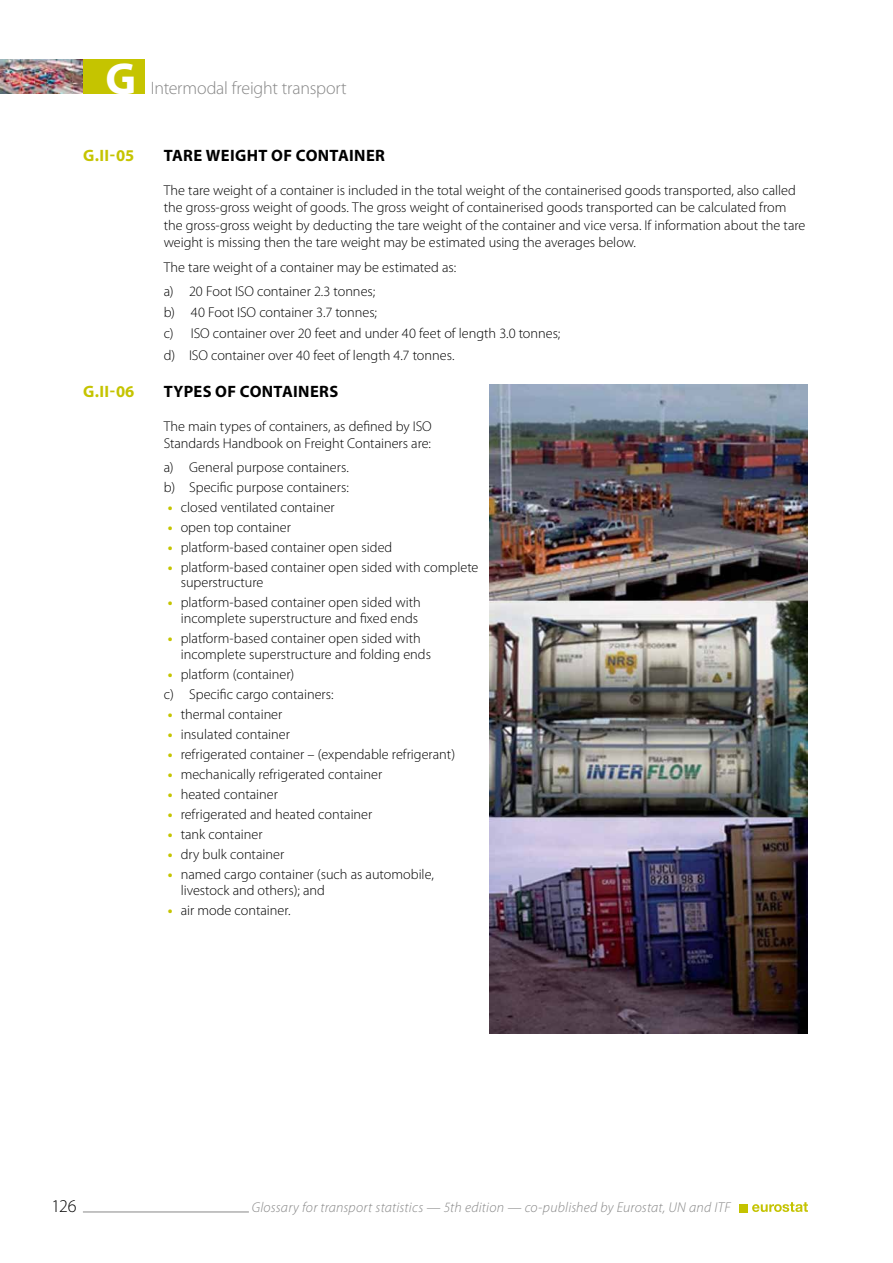
<style>
.page{position:relative;width:893px;height:1263px;background:#fff}
.page>*{position:absolute;margin:0;border:0;box-sizing:border-box;transform-origin:0 0}
.t1{font:700 45px "Myriad Pro";color:#fff}
.t2{font:300 18px "Myriad Pro";letter-spacing:-.015em;color:#878787}
.t3{font:300 18px "Myriad Pro";color:#000}
.t4{font:700 16.5px "Myriad Pro";letter-spacing:.02em;color:#000}
.t5{font:700 16.5px "Myriad Pro";letter-spacing:.015em;color:#c5c400}
.t6{font:300 14.25px/17.1px "Myriad Pro";color:#000}
.t7{font:italic 300 14.25px "Myriad Pro";letter-spacing:.015em;color:#878787}
.s1{font-weight:700;color:#c5c400}
</style>
<div class="page">
<div style="left:83px;top:60px;width:62px;height:34px;background:#c5c400"></div>
<img style="left:0;top:60px;width:83px;height:34px">
<hr style="left:83px;top:1211px;width:166px;height:1px;background:#878787">
<svg style="left:752px;top:1202px;width:56px;height:10px"></svg>
<div style="left:739px;top:1204px;width:9px;height:8px;background:#c4c300"></div>
<img style="left:489px;top:384px;width:319px;height:649px">
<h1 class="t1" style="left:105px;top:49px;width:32px">G</h1>
<p class="t2" style="left:151px;top:77px;width:197px">Intermodal freight transport</p>
<p class="t5" style="left:83px;top:145px;width:53px">G.II-05</p>
<p class="t4" style="left:164px;top:145px;width:223px">TARE WEIGHT OF CONTAINER</p>
<p class="t6" style="left:164px;top:182px;width:643px">The tare weight of a container is included in the total weight of the containerised goods transported, also called the gross-gross weight of goods. The gross weight of containerised goods transported can be calculated from the gross-gross weight by deducting the tare weight of the container and vice versa. If information about the tare weight is missing then the tare weight may be estimated using the averages below.</p>
<p class="t6" style="left:164px;top:256px;width:294px;line-height:23.5px">The tare weight of a container may be estimated as: a) 20 Foot ISO container 2.3 tonnes;</p>
<p class="t6" style="left:164px;top:302px;width:398px;line-height:21.3px">b) 40 Foot ISO container 3.7 tonnes;<br>c) ISO container over 20 feet and under 40 feet of length 3.0 tonnes; d) ISO container over 40 feet of length 4.7 tonnes.</p>
<p class="t5" style="left:83px;top:381px;width:53px">G.II-06</p>
<p class="t4" style="left:164px;top:381px;width:176px">TYPES OF CONTAINERS</p>
<p class="t6" style="left:164px;top:418px;width:270px">The main types of containers, as defined by ISO<br>Standards Handbook on Freight Containers are:</p>
<p class="t6" style="left:164px;top:457px;width:187px;line-height:20px">a) General purpose containers. b) Specific purpose containers:</p>
<p class="t6" style="left:168px;top:498px;width:168px"><span class="s1">•</span> closed ventilated container</p>
<p class="t6" style="left:168px;top:518px;width:124px"><span class="s1">•</span> open top container</p>
<p class="t6" style="left:168px;top:538px;width:226px"><span class="s1">•</span> platform-based container open sided</p>
<p class="t6" style="left:181px;top:559px;width:299px;line-height:15.8px;text-indent:-13px"><span class="s1">•</span> platform-based container open sided with complete superstructure</p>
<p class="t6" style="left:168px;top:595px;width:254px;line-height:15.8px;text-align:right"><span class="s1">•</span> platform-based container open sided with incomplete superstructure and fixed ends</p>
<p class="t6" style="left:181px;top:630px;width:252px;line-height:15.8px;text-indent:-13px"><span class="s1">•</span> platform-based container open sided with incomplete superstructure and folding ends</p>
<p class="t6" style="left:164px;top:664px;width:171px;line-height:20px"><span class="s1">•</span> platform (container)<br>c) Specific cargo containers:</p>
<p class="t6" style="left:168px;top:705px;width:116px"><span class="s1">•</span> thermal container</p>
<p class="t6" style="left:168px;top:725px;width:124px"><span class="s1">•</span> insulated container</p>
<p class="t6" style="left:168px;top:745px;width:289px"><span class="s1">•</span> refrigerated container – (expendable refrigerant)</p>
<p class="t6" style="left:168px;top:765px;width:216px"><span class="s1">•</span> mechanically refrigerated container</p>
<p class="t6" style="left:168px;top:785px;width:112px"><span class="s1">•</span> heated container</p>
<p class="t6" style="left:168px;top:805px;width:206px"><span class="s1">•</span> refrigerated and heated container</p>
<p class="t6" style="left:168px;top:825px;width:96px"><span class="s1">•</span> tank container</p>
<p class="t6" style="left:168px;top:845px;width:118px"><span class="s1">•</span> dry bulk container</p>
<p class="t6" style="left:181px;top:866px;width:255px;line-height:15.8px;text-indent:-13px"><span class="s1">•</span> named cargo container (such as automobile, livestock and others); and</p>
<p class="t6" style="left:168px;top:901px;width:124px"><span class="s1">•</span> air mode container.</p>
<p class="t3" style="left:52px;top:1195px;width:26px">126</p>
<p class="t7" style="left:252px;top:1199px;width:480px">Glossary for transport statistics — 5th edition — co-published by Eurostat, UN and ITF</p>
</div>
